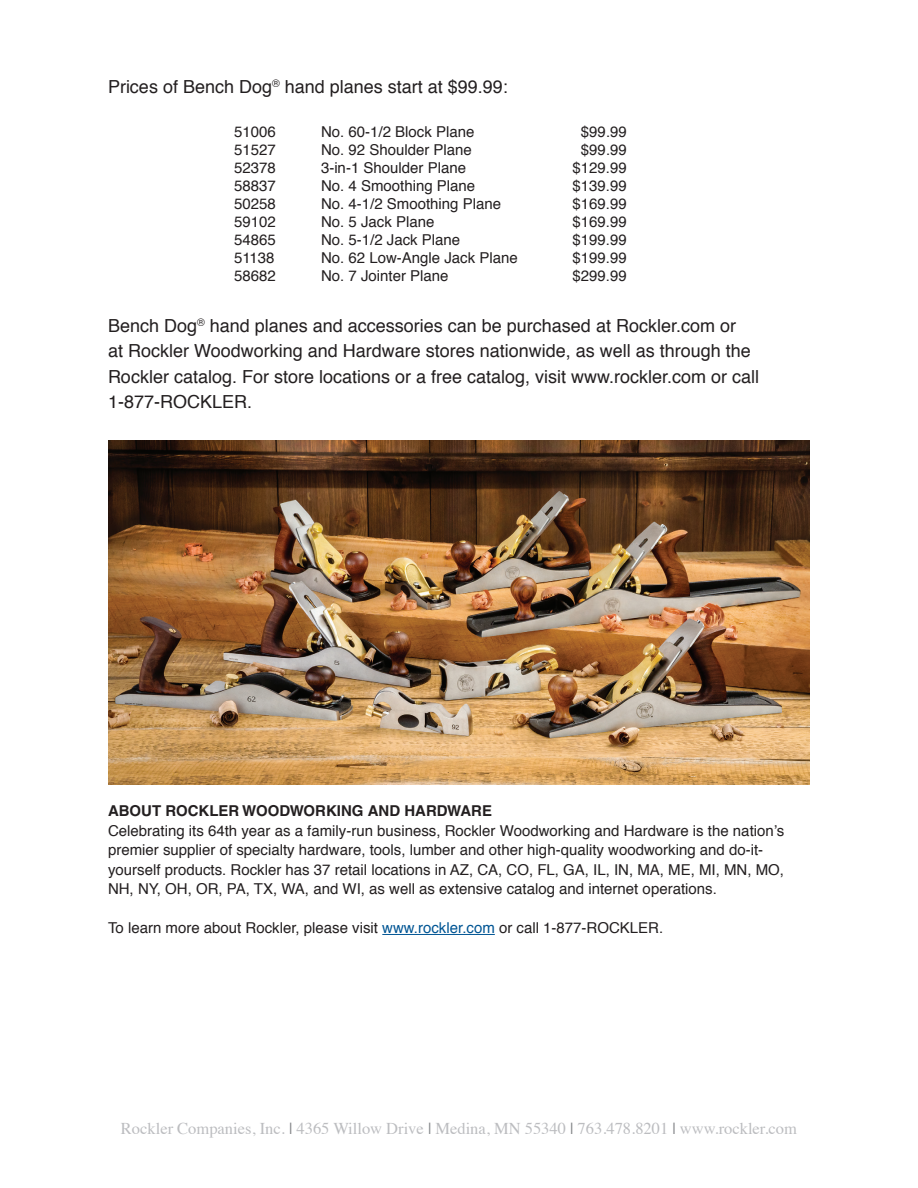
<style>
.page{position:relative;width:918px;height:1188px;background:#fff}
.page>*{position:absolute;margin:0;border:0;box-sizing:border-box;transform-origin:0 0}
.t1{font:18px/25.5px "Helvetica";color:#231f20}
.t2{font:16.5px "Times";color:#bcbdc0}
.t3{font:15px/19.5px "Helvetica";color:#231f20}
.t4{font:700 15px "Helvetica";color:#231f20}
.s1{color:#005594}
.s2{color:#808285}
.s3{color:#828487}
</style>
<div class="page">
<hr style="left:382px;top:934px;width:113px;height:1px;background:#005594">
<img style="left:108px;top:440px;width:702px;height:345px">
<p class="t1" style="left:108px;top:75px;width:401px">Prices of Bench Dog<sup>®</sup> hand planes start at $99.99:</p>
<p class="t3" style="left:234px;top:123px;width:43px">51006</p>
<p class="t3" style="left:321px;top:123px;width:155px">No. 60-1/2 Block Plane</p>
<p class="t3" style="left:581px;top:123px;width:47px">$99.99</p>
<p class="t3" style="left:234px;top:141px;width:43px">51527</p>
<p class="t3" style="left:321px;top:141px;width:152px">No. 92 Shoulder Plane</p>
<p class="t3" style="left:581px;top:141px;width:47px">$99.99</p>
<p class="t3" style="left:234px;top:159px;width:43px">52378</p>
<p class="t3" style="left:321px;top:159px;width:147px">3-in-1 Shoulder Plane</p>
<p class="t3" style="left:573px;top:159px;width:56px">$129.99</p>
<p class="t3" style="left:234px;top:177px;width:43px">58837</p>
<p class="t3" style="left:321px;top:177px;width:156px">No. 4 Smoothing Plane</p>
<p class="t3" style="left:573px;top:177px;width:56px">$139.99</p>
<p class="t3" style="left:234px;top:195px;width:43px">50258</p>
<p class="t3" style="left:321px;top:195px;width:182px">No. 4-1/2 Smoothing Plane</p>
<p class="t3" style="left:573px;top:195px;width:56px">$169.99</p>
<p class="t3" style="left:234px;top:213px;width:43px">59102</p>
<p class="t3" style="left:321px;top:213px;width:115px">No. 5 Jack Plane</p>
<p class="t3" style="left:573px;top:213px;width:56px">$169.99</p>
<p class="t3" style="left:234px;top:231px;width:43px">54865</p>
<p class="t3" style="left:321px;top:231px;width:141px">No. 5-1/2 Jack Plane</p>
<p class="t3" style="left:573px;top:231px;width:56px">$199.99</p>
<p class="t3" style="left:234px;top:249px;width:42px">51138</p>
<p class="t3" style="left:321px;top:249px;width:198px">No. 62 Low-Angle Jack Plane</p>
<p class="t3" style="left:573px;top:249px;width:56px">$199.99</p>
<p class="t3" style="left:234px;top:267px;width:43px">58682</p>
<p class="t3" style="left:321px;top:267px;width:129px">No. 7 Jointer Plane</p>
<p class="t3" style="left:573px;top:267px;width:56px">$299.99</p>
<p class="t1" style="left:108px;top:314px;width:653px">Bench Dog<sup>®</sup> hand planes and accessories can be purchased at Rockler.com or<br>at Rockler Woodworking and Hardware stores nationwide, as well as through the Rockler catalog. For store locations or a free catalog, visit www.rockler.com or call 1-877-ROCKLER.</p>
<p class="t4" style="left:108px;top:802px;width:386px">ABOUT ROCKLER WOODWORKING AND HARDWARE</p>
<p class="t3" style="left:108px;top:822px;width:678px">Celebrating its 64th year as a family-run business, Rockler Woodworking and Hardware is the nation’s premier supplier of specialty hardware, tools, lumber and other high-quality woodworking and do-it&shy;yourself products. Rockler has 37 retail locations in AZ, CA, CO, FL, GA, IL, IN, MA, ME, MI, MN, MO, NH, NY, OH, OR, PA, TX, WA, and WI, as well as extensive catalog and internet operations.</p>
<p class="t3" style="left:108px;top:919px;width:557px">To learn more about Rockler, please visit <span class="s1">www.rockler.com</span> or call 1-877-ROCKLER.</p>
<p class="t2" style="left:121px;top:1113px;width:678px">Rockler Companies, Inc. <span class="s2">|</span> 4365 Willow Drive <span class="s3">|</span> Medina, MN 55340 <span class="s2">|</span> 763.478.8201 <span class="s2">|</span> www.rockler.com</p>
</div>
